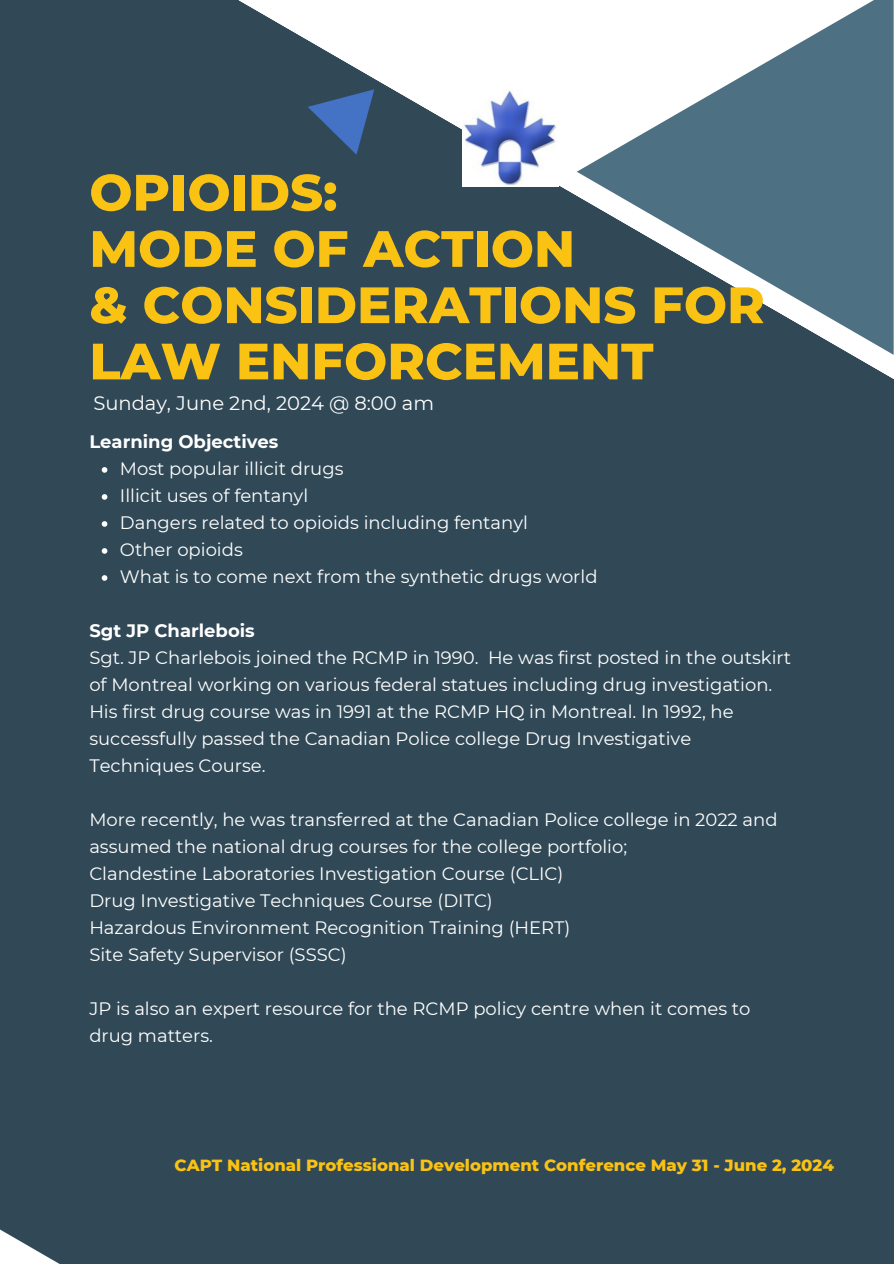
<style>
.page{position:relative;width:894px;height:1264px;background:#fff}
.page>*{position:absolute;margin:0;border:0;box-sizing:border-box;transform-origin:0 0}
.t1{font:800 51px/56.2px "Montserrat";color:#fac213}
.t2{font:19.5px "Montserrat";color:#fff}
.t3{font:18px/27px "Montserrat";color:#fff}
.t4{font:700 18px "Montserrat";color:#fff}
.t5{font:800 16.5px "Montserrat";color:#fac213}
.s1{font-weight:700}
</style>
<div class="page">
<div style="left:0;top:0;width:893px;height:1263px;background:#314957"></div>
<svg style="left:576px;top:0;width:317px;height:355px;fill:#4d7082"></svg>
<svg style="left:308px;top:89px;width:66px;height:66px;background:#395b89"></svg>
<img style="left:462px;top:89px;width:96px;height:97px">
<svg style="left:102px;top:467px;width:5px;height:6px"></svg>
<svg style="left:102px;top:494px;width:5px;height:6px"></svg>
<svg style="left:102px;top:521px;width:5px;height:6px"></svg>
<svg style="left:102px;top:548px;width:5px;height:6px"></svg>
<svg style="left:102px;top:575px;width:5px;height:6px"></svg>
<p class="t1" style="left:89px;top:164px;width:676px">OPIOIDS:<br>MODE OF ACTION<br>&amp; CONSIDERATIONS FOR<br>LAW ENFORCEMENT</p>
<h3 class="t2" style="left:93px;top:391px;width:342px">Sunday, June 2nd, 2024 @ 8:00 am</h3>
<h1 class="t4" style="left:89px;top:430px;width:190px">Learning Objectives</h1>
<h3 class="t3" style="left:120px;top:455px;width:225px">Most popular illicit drugs</h3>
<h2 class="t3" style="left:120px;top:482px;width:190px">Illicit uses of fentanyl</h2>
<p class="t3" style="left:120px;top:509px;width:409px">Dangers related to opioids including fentanyl</p>
<p class="t3" style="left:120px;top:536px;width:124px">Other opioids</p>
<p class="t3" style="left:120px;top:563px;width:479px">What is to come next from the synthetic drugs world</p>
<p class="t3" style="left:89px;top:617px;width:703px"><span class="s1">Sgt JP Charlebois<br></span>Sgt. JP Charlebois joined the RCMP in 1990. He was first posted in the outskirt of Montreal working on various federal statues including drug investigation.<br>His first drug course was in 1991 at the RCMP HQ in Montreal. In 1992, he successfully passed the Canadian Police college Drug Investigative Techniques Course.</p>
<p class="t3" style="left:89px;top:806px;width:689px">More recently, he was transferred at the Canadian Police college in 2022 and assumed the national drug courses for the college portfolio;<br>Clandestine Laboratories Investigation Course (CLIC)<br>Drug Investigative Techniques Course (DITC)<br>Hazardous Environment Recognition Training (HERT)<br>Site Safety Supervisor (SSSC)</p>
<h3 class="t3" style="left:89px;top:995px;width:662px">JP is also an expert resource for the RCMP policy centre when it comes to drug matters.</h3>
<h3 class="t5" style="left:174px;top:1154px;width:660px">CAPT National Professional Development Conference May 31 - June 2, 2024</h3>
</div>
